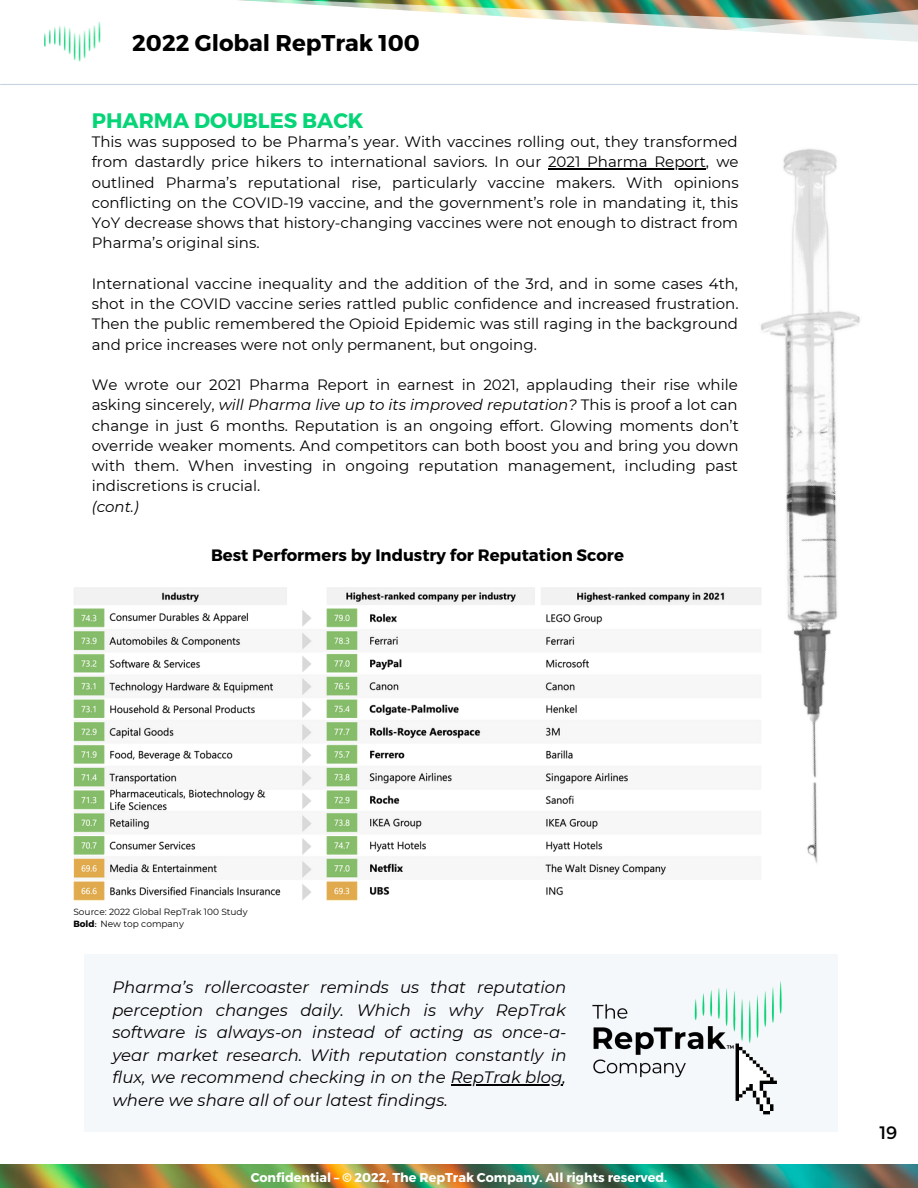
<style>
.page{position:relative;width:918px;height:1188px;background:#fff}
.page>*{position:absolute;margin:0;border:0;box-sizing:border-box;transform-origin:0 0}
.t1{font:700 22.8px "Montserrat";color:#000}
.t2{font:700 21px "Montserrat";color:#05d477}
.t3{font:18px "Montserrat";color:#000}
.t4{font:italic 16.5px/22.5px "Montserrat";color:#000;text-align:justify}
.t5{font:700 16.5px "Montserrat";color:#000}
.t6{font:15px/20.2px "Montserrat";color:#000;text-align:justify}
.t7{font:italic 15px "Montserrat";color:#000}
.t8{font:700 12.75px "Montserrat";color:#fff}
.t9{font:9px/12px "Montserrat";color:#000}
.s1{font-style:italic}
.s2{font-weight:700}
</style>
<div class="page">
<img style="left:238px;top:0;width:361px;height:22px">
<img style="left:599px;top:0;width:319px;height:85px">
<img style="left:44px;top:21px;width:57px;height:41px">
<hr style="left:1px;top:84px;width:916px;height:1px;background:#c5d3e0">
<img style="left:0;top:1165px;width:918px;height:23px">
<img style="left:428px;top:149px;width:432px;height:714px">
<img style="left:73px;top:588px;width:689px;height:313px">
<div style="left:84px;top:954px;width:754px;height:178px;background:#f5f8fa"></div>
<img style="left:592px;top:981px;width:190px;height:105px">
<svg style="left:736px;top:1044px;width:41px;height:70px"></svg>
<hr style="left:548px;top:169px;width:158px;height:1px;background:#000">
<hr style="left:451px;top:1084px;width:111px;height:1px;background:#000">
<h1 class="t1" style="left:132px;top:28px;width:289px">2022 Global RepTrak 100</h1>
<h2 class="t2" style="left:92px;top:107px;width:273px">PHARMA DOUBLES BACK</h2>
<p class="t6" style="left:92px;top:132px;width:648px">This was supposed to be Pharma’s year. With vaccines rolling out, they transformed from dastardly price hikers to international saviors. In our 2021 Pharma Report, we outlined Pharma’s reputational rise, particularly vaccine makers. With opinions conflicting on the COVID-19 vaccine, and the government’s role in mandating it, this YoY decrease shows that history-changing vaccines were not enough to distract from Pharma’s original sins.</p>
<p class="t6" style="left:92px;top:273px;width:648px">International vaccine inequality and the addition of the 3rd, and in some cases 4th, shot in the COVID vaccine series rattled public confidence and increased frustration.<br>Then the public remembered the Opioid Epidemic was still raging in the background and price increases were not only permanent, but ongoing.</p>
<p class="t6" style="left:92px;top:375px;width:648px">We wrote our 2021 Pharma Report in earnest in 2021, applauding their rise while asking sincerely, <span class="s1">will Pharma live up to its improved reputation?</span> This is proof a lot can change in just 6 months. Reputation is an ongoing effort. Glowing moments don’t override weaker moments. And competitors can both boost you and bring you down with them. When investing in ongoing reputation management, including past indiscretions is crucial.</p>
<p class="t7" style="left:92px;top:497px;width:49px">(cont.)</p>
<p class="t5" style="left:211px;top:544px;width:414px">Best Performers by Industry for Reputation Score</p>
<p class="t9" style="left:73px;top:905px;width:176px">Source: 2022 Global RepTrak 100 Study<br><span class="s2">Bold</span>: New top company</p>
<p class="t4" style="left:112px;top:976px;width:456px">Pharma’s rollercoaster reminds us that reputation perception changes daily. Which is why RepTrak software is always-on instead of acting as once-a&shy;year market research. With reputation constantly in flux, we recommend checking in on the RepTrak blog, where we share all of our latest findings.</p>
<p class="t8" style="left:251px;top:1169px;width:418px">Confidential – © 2022, The RepTrak Company. All rights reserved.</p>
<p class="t3" style="left:879px;top:1121px;width:20px">19</p>
</div>
